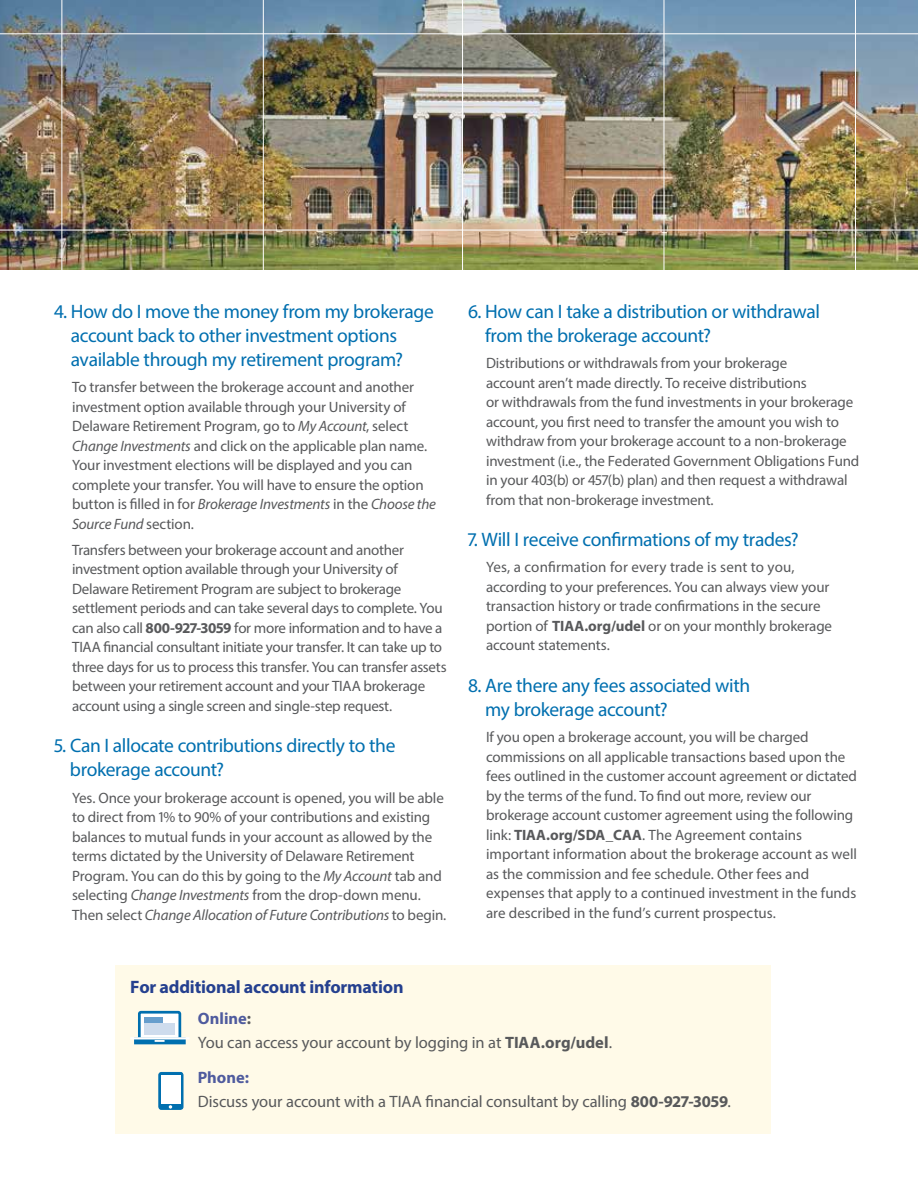
<style>
.page{position:relative;width:918px;height:1188px;background:#fff}
.page>*{position:absolute;margin:0;border:0;box-sizing:border-box;transform-origin:0 0}
.t1{font:19.5px/24px "Myriad Pro";letter-spacing:-.02em;color:#006faf}
.t2{font:700 18px "Myriad Pro";letter-spacing:-.01em;color:#25408f}
.t3{font:16.5px/24px "Myriad Pro";letter-spacing:-.005em;color:#58595b}
.t4{font:15px/19.5px "Myriad Pro";letter-spacing:-.01em;color:#58595b}
.s1{font-style:italic}
.s2{font-weight:700}
.s3{font-weight:700;color:#4f5b9e}
</style>
<div class="page">
<div style="left:116px;top:966px;width:655px;height:168px;background:#fffae8"></div>
<svg style="left:159px;top:1072px;width:24px;height:37px"></svg>
<div style="left:158px;top:1072px;width:25px;height:38px;border:1px solid #006faf;border-radius:3px"></div>
<div style="left:161px;top:1076px;width:20px;height:28px;background:#fff"></div>
<svg style="left:169px;top:1105px;width:3px;height:4px"></svg>
<hr style="left:130px;top:1037px;width:59px;height:2px;background:#fff">
<svg style="left:133px;top:1010px;width:54px;height:35px"></svg>
<div style="left:144px;top:1017px;width:18px;height:6px;background:#669ecd"></div>
<div style="left:144px;top:1023px;width:31px;height:12px;background:#cedced"></div>
<img style="left:0;top:0;width:918px;height:270px">
<hr style="left:0;top:230px;width:918px;height:1px;background:#fff">
<hr style="left:263px;top:0;width:1px;height:281px;background:#fff">
<hr style="left:62px;top:0;width:1px;height:275px;background:#fff">
<hr style="left:462px;top:0;width:1px;height:272px;background:#fff">
<hr style="left:0;top:33px;width:918px;height:1px;background:#fff">
<hr style="left:855px;top:0;width:1px;height:272px;background:#fff">
<hr style="left:664px;top:0;width:1px;height:275px;background:#fff">
<h1 class="t1" style="left:71px;top:299px;width:364px;text-indent:-17px">4. How do I move the money from my brokerage account back to other investment options available through my retirement program?</h1>
<p class="t4" style="left:72px;top:377px;width:365px">To transfer between the brokerage account and another investment option available through your University of Delaware Retirement Program, go to <span class="s1">My Account</span>, select <span class="s1">Change Investments</span> and click on the applicable plan name.<br>Your investment elections will be displayed and you can complete your transfer. You will have to ensure the option button is filled in for <span class="s1">Brokerage Investments</span> in the <span class="s1">Choose the Source Fund</span> section.</p>
<p class="t4" style="left:72px;top:540px;width:376px">Transfers between your brokerage account and another investment option available through your University of Delaware Retirement Program are subject to brokerage settlement periods and can take several days to complete. You can also call <span class="s2">800-927-3059</span> for more information and to have a TIAA financial consultant initiate your transfer. It can take up to three days for us to process this transfer. You can transfer assets between your retirement account and your TIAA brokerage account using a single screen and single-step request.</p>
<h1 class="t1" style="left:70px;top:733px;width:327px;text-indent:-16px">5. Can I allocate contributions directly to the brokerage account?</h1>
<p class="t4" style="left:72px;top:788px;width:376px">Yes. Once your brokerage account is opened, you will be able to direct from 1% to 90% of your contributions and existing balances to mutual funds in your account as allowed by the terms dictated by the University of Delaware Retirement Program. You can do this by going to the <span class="s1">My Account</span> tab and selecting <span class="s1">Change Investments</span> from the drop-down menu.<br>Then select <span class="s1">Change Allocation of Future Contributions</span> to begin.</p>
<h1 class="t1" style="left:485px;top:299px;width:336px;text-indent:-17px">6. How can I take a distribution or withdrawal from the brokerage account?</h1>
<p class="t4" style="left:486px;top:353px;width:375px">Distributions or withdrawals from your brokerage<br>account aren’t made directly. To receive distributions<br>or withdrawals from the fund investments in your brokerage account, you first need to transfer the amount you wish to withdraw from your brokerage account to a non-brokerage investment (i.e., the Federated Government Obligations Fund in your 403(b) or 457(b) plan) and then request a withdrawal from that non-brokerage investment.</p>
<h1 class="t1" style="left:468px;top:527px;width:332px">7. Will I receive confirmations of my trades?</h1>
<p class="t4" style="left:486px;top:557px;width:348px">Yes, a confirmation for every trade is sent to you, according to your preferences. You can always view your transaction history or trade confirmations in the secure portion of <span class="s2">TIAA.org/udel</span> or on your monthly brokerage account statements.</p>
<h1 class="t1" style="left:485px;top:673px;width:267px;text-indent:-17px">8. Are there any fees associated with my brokerage account?</h1>
<p class="t4" style="left:486px;top:727px;width:372px">If you open a brokerage account, you will be charged commissions on all applicable transactions based upon the fees outlined in the customer account agreement or dictated by the terms of the fund. To find out more, review our brokerage account customer agreement using the following link: <span class="s2">TIAA.org/SDA_CAA</span>. The Agreement contains important information about the brokerage account as well as the commission and fee schedule. Other fees and expenses that apply to a continued investment in the funds are described in the fund’s current prospectus.</p>
<p class="t2" style="left:130px;top:975px;width:275px">For additional account information</p>
<p class="t3" style="left:198px;top:1006px;width:416px"><span class="s3">Online</span><span class="s2">:<br></span>You can access your account by logging in at <span class="s2">TIAA.org/udel</span>.</p>
<p class="t3" style="left:198px;top:1065px;width:534px"><span class="s3">Phone:<br></span>Discuss your account with a TIAA financial consultant by calling <span class="s2">800-927-3059</span>.</p>
</div>
